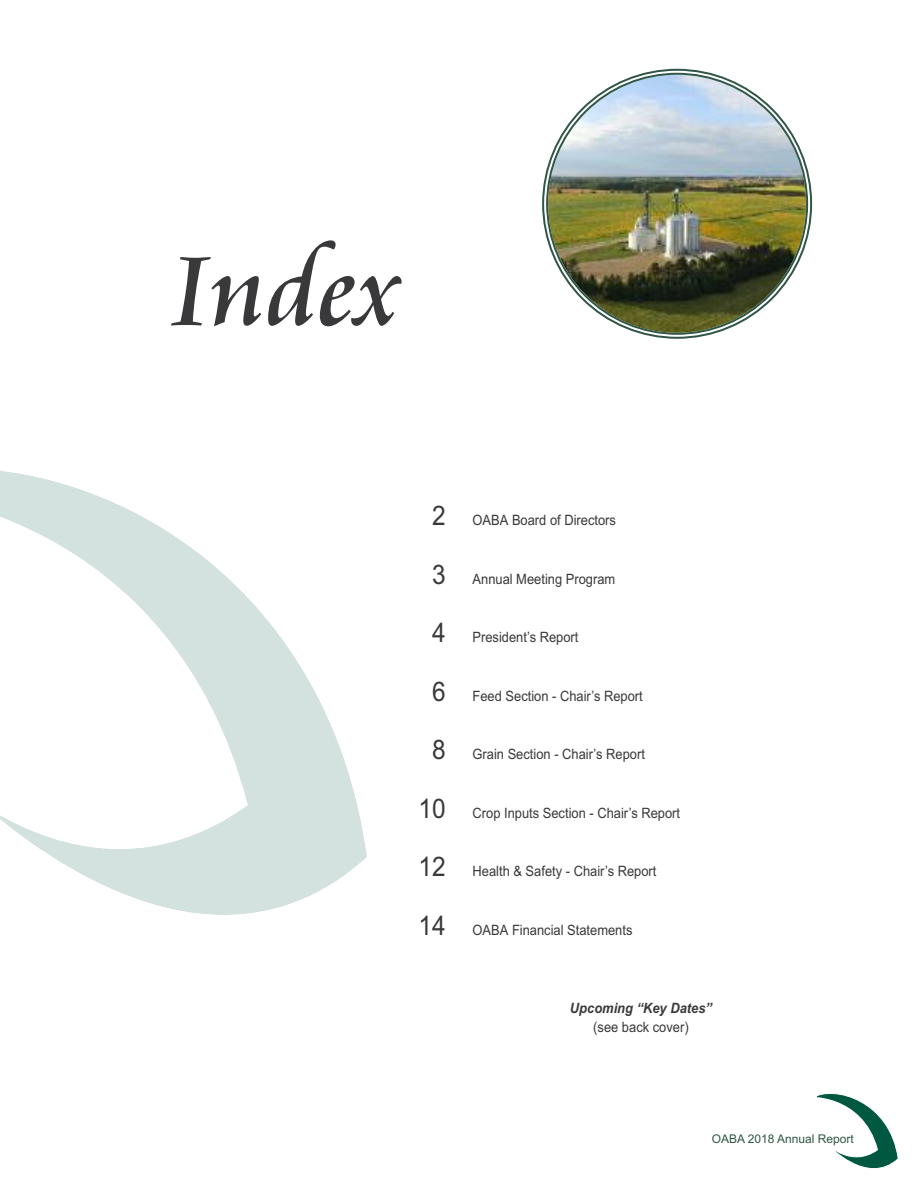
<style>
.page{position:relative;width:918px;height:1188px;background:#fff}
.page>*{position:absolute;margin:0;border:0;box-sizing:border-box;transform-origin:0 0}
.t1{font:108px "Cataneo BT";color:#39383a}
.t2{font:14.25px "Arial";color:#39383a;scale:.91 1}
.t3{font:italic 700 14.25px "Arial";color:#39383a;scale:.91 1}
.t4{font:12px "Arial";color:#305645}
.s1{font-size:27px}
</style>
<div class="page">
<svg style="left:0;top:471px;width:367px;height:444px"></svg>
<svg style="left:542px;top:68px;width:271px;height:271px"></svg>
<img style="left:545px;top:72px;width:264px;height:264px">
<svg style="left:817px;top:1093px;width:82px;height:76px"></svg>
<h1 class="t1" style="left:172px;top:225px;width:229px">Index</h1>
<p class="t2" style="left:432px;top:512px;width:204px"><span class="s1">2</span> OABA Board of Directors</p>
<p class="t2" style="left:432px;top:571px;width:203px"><span class="s1">3</span> Annual Meeting Program</p>
<p class="t2" style="left:432px;top:629px;width:162px"><span class="s1">4</span> President’s Report</p>
<p class="t2" style="left:432px;top:688px;width:233px"><span class="s1">6</span> Feed Section - Chair’s Report</p>
<p class="t2" style="left:432px;top:746px;width:235px"><span class="s1">8</span> Grain Section - Chair’s Report</p>
<p class="t2" style="left:419px;top:805px;width:289px"><span class="s1">10</span> Crop Inputs Section - Chair’s Report</p>
<p class="t2" style="left:419px;top:863px;width:263px"><span class="s1">12</span> Health &amp; Safety - Chair’s Report</p>
<p class="t2" style="left:419px;top:922px;width:237px"><span class="s1">14</span> OABA Financial Statements</p>
<p class="t3" style="left:570px;top:1000px;width:158px">Upcoming “Key Dates”</p>
<p class="t2" style="left:593px;top:1019px;width:106px">(see back cover)</p>
<p class="t4" style="left:712px;top:1132px;width:144px">OABA 2018 Annual Report</p>
</div>
